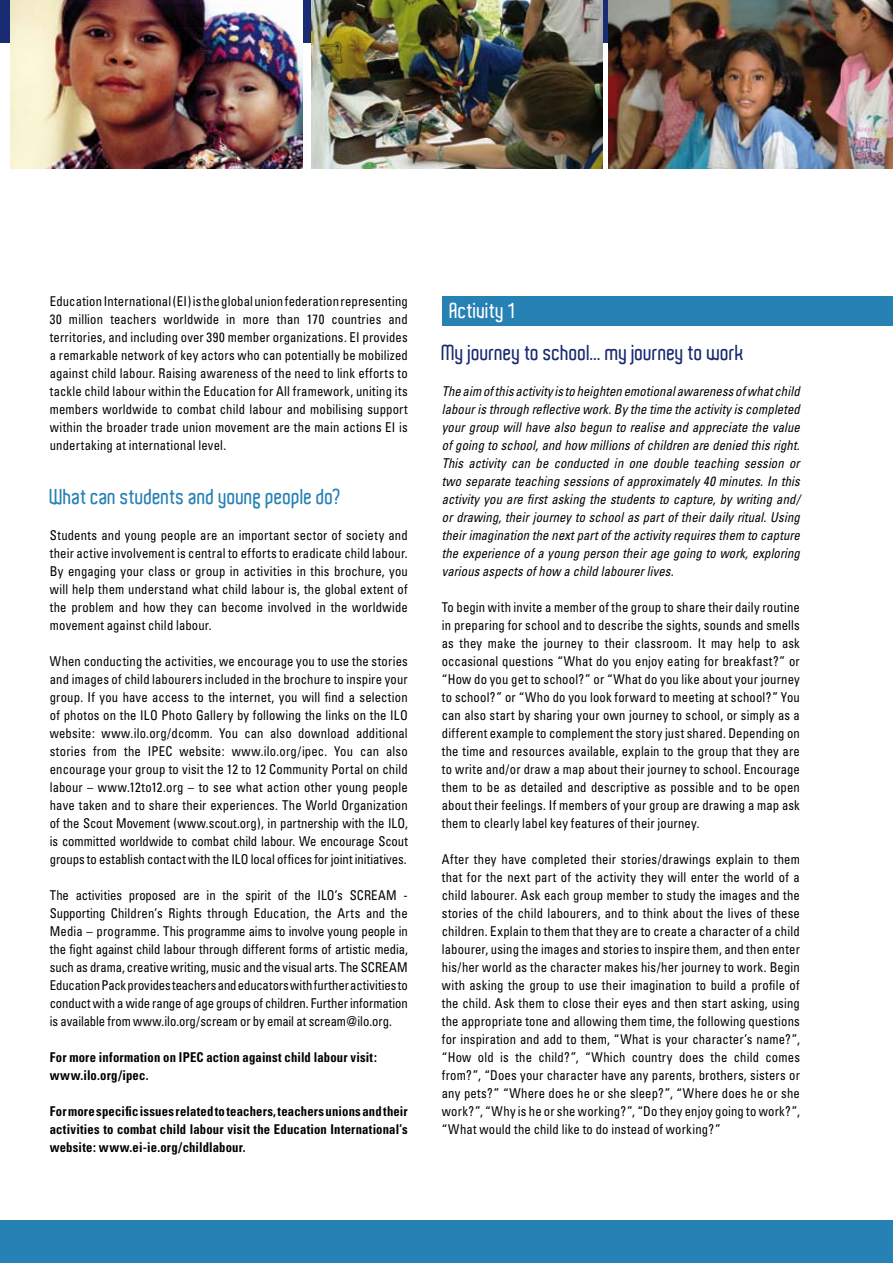
<style>
.page{position:relative;width:893px;height:1263px;background:#fff}
.page>*{position:absolute;margin:0;border:0;box-sizing:border-box;transform-origin:0 0}
.t1{font:600 21px "Aldo";color:#192b72;scale:.94 1}
.t2{font:600 21px "Aldo";color:#2681b4;scale:.94 1}
.t3{font:600 21px "Aldo";color:#fff;scale:.94 1}
.t4{font:condensed 13.5px/18px "Univers";letter-spacing:.01em;color:#000;text-align:justify;scale:.94 1}
.t5{font:italic condensed 13.5px/18px "Univers";letter-spacing:.01em;color:#000;text-align:justify;scale:.94 1}
.t6{font:700 condensed 13.5px/18px "Univers";letter-spacing:.015em;color:#000;scale:.94 1}
</style>
<div class="page">
<svg style="left:0;top:0;width:609px;height:43px"></svg>
<div style="left:442px;top:296px;width:451px;height:30px;background:#2681b4"></div>
<img style="left:609px;top:0;width:284px;height:168px">
<img style="left:311px;top:0;width:291px;height:168px">
<img style="left:11px;top:0;width:291px;height:168px">
<div style="left:0;top:1220px;width:893px;height:43px;background:#2681b4"></div>
<p class="t4" style="left:50px;top:292px;width:382px">Education International (EI) is the global union federation representing 30 million teachers worldwide in more than 170 countries and territories, and including over 390 member organizations. EI provides a remarkable network of key actors who can potentially be mobilized against child labour. Raising awareness of the need to link efforts to tackle child labour within the Education for All framework, uniting its members worldwide to combat child labour and mobilising support within the broader trade union movement are the main actions EI is undertaking at international level.</p>
<h1 class="t2" style="left:50px;top:485px;width:312px">What can students and young people do?</h1>
<p class="t4" style="left:50px;top:526px;width:382px">Students and young people are an important sector of society and their active involvement is central to efforts to eradicate child labour.<br>By engaging your class or group in activities in this brochure, you will help them understand what child labour is, the global extent of the problem and how they can become involved in the worldwide movement against child labour.</p>
<p class="t4" style="left:50px;top:652px;width:382px">When conducting the activities, we encourage you to use the stories and images of child labourers included in the brochure to inspire your group. If you have access to the internet, you will find a selection of photos on the ILO Photo Gallery by following the links on the ILO website: www.ilo.org/dcomm. You can also download additional stories from the IPEC website: www.ilo.org/ipec. You can also encourage your group to visit the 12 to 12 Community Portal on child labour – www.12to12.org – to see what action other young people have taken and to share their experiences. The World Organization of the Scout Movement (www.scout.org), in partnership with the ILO, is committed worldwide to combat child labour. We encourage Scout groups to establish contact with the ILO local offices for joint initiatives.</p>
<p class="t4" style="left:50px;top:886px;width:382px">The activities proposed are in the spirit of the ILO’s SCREAM - Supporting Children’s Rights through Education, the Arts and the Media – programme. This programme aims to involve young people in the fight against child labour through different forms of artistic media, such as drama, creative writing, music and the visual arts. The SCREAM Education Pack provides teachers and educators with further activities to conduct with a wide range of age groups of children. Further information is available from www.ilo.org/scream or by email at scream@ilo.org.</p>
<p class="t6" style="left:50px;top:1048px;width:349px">For more information on IPEC action against child labour visit: www.ilo.org/ipec.</p>
<p class="t6" style="left:50px;top:1102px;width:382px;text-align:justify">For more specific issues related to teachers, teachers unions and their activities to combat child labour visit the Education International’s website: www.ei-ie.org/childlabour.</p>
<h1 class="t3" style="left:450px;top:299px;width:71px">Activity 1</h1>
<h1 class="t1" style="left:442px;top:341px;width:324px">My journey to school... my journey to work</h1>
<p class="t5" style="left:442px;top:382px;width:382px">The aim of this activity is to heighten emotional awareness of what child labour is through reflective work. By the time the activity is completed your group will have also begun to realise and appreciate the value of going to school, and how millions of children are denied this right.<br>This activity can be conducted in one double teaching session or two separate teaching sessions of approximately 40 minutes. In this activity you are first asking the students to capture, by writing and/ or drawing, their journey to school as part of their daily ritual. Using their imagination the next part of the activity requires them to capture the experience of a young person their age going to work, exploring various aspects of how a child labourer lives.</p>
<p class="t4" style="left:442px;top:598px;width:382px">To begin with invite a member of the group to share their daily routine in preparing for school and to describe the sights, sounds and smells as they make the journey to their classroom. It may help to ask occasional questions “What do you enjoy eating for breakfast?” or “How do you get to school?” or “What do you like about your journey to school?” or “Who do you look forward to meeting at school?” You can also start by sharing your own journey to school, or simply as a different example to complement the story just shared. Depending on the time and resources available, explain to the group that they are to write and/or draw a map about their journey to school. Encourage them to be as detailed and descriptive as possible and to be open about their feelings. If members of your group are drawing a map ask them to clearly label key features of their journey.</p>
<p class="t4" style="left:442px;top:850px;width:382px">After they have completed their stories/drawings explain to them that for the next part of the activity they will enter the world of a child labourer. Ask each group member to study the images and the stories of the child labourers, and to think about the lives of these children. Explain to them that they are to create a character of a child labourer, using the images and stories to inspire them, and then enter his/her world as the character makes his/her journey to work. Begin with asking the group to use their imagination to build a profile of the child. Ask them to close their eyes and then start asking, using the appropriate tone and allowing them time, the following questions for inspiration and add to them, “What is your character’s name?”, “How old is the child?”, “Which country does the child comes from?”, “Does your character have any parents, brothers, sisters or any pets?” “Where does he or she sleep?”, “Where does he or she work?”, “Why is he or she working?”, “Do they enjoy going to work?”, “What would the child like to do instead of working?”</p>
</div>
